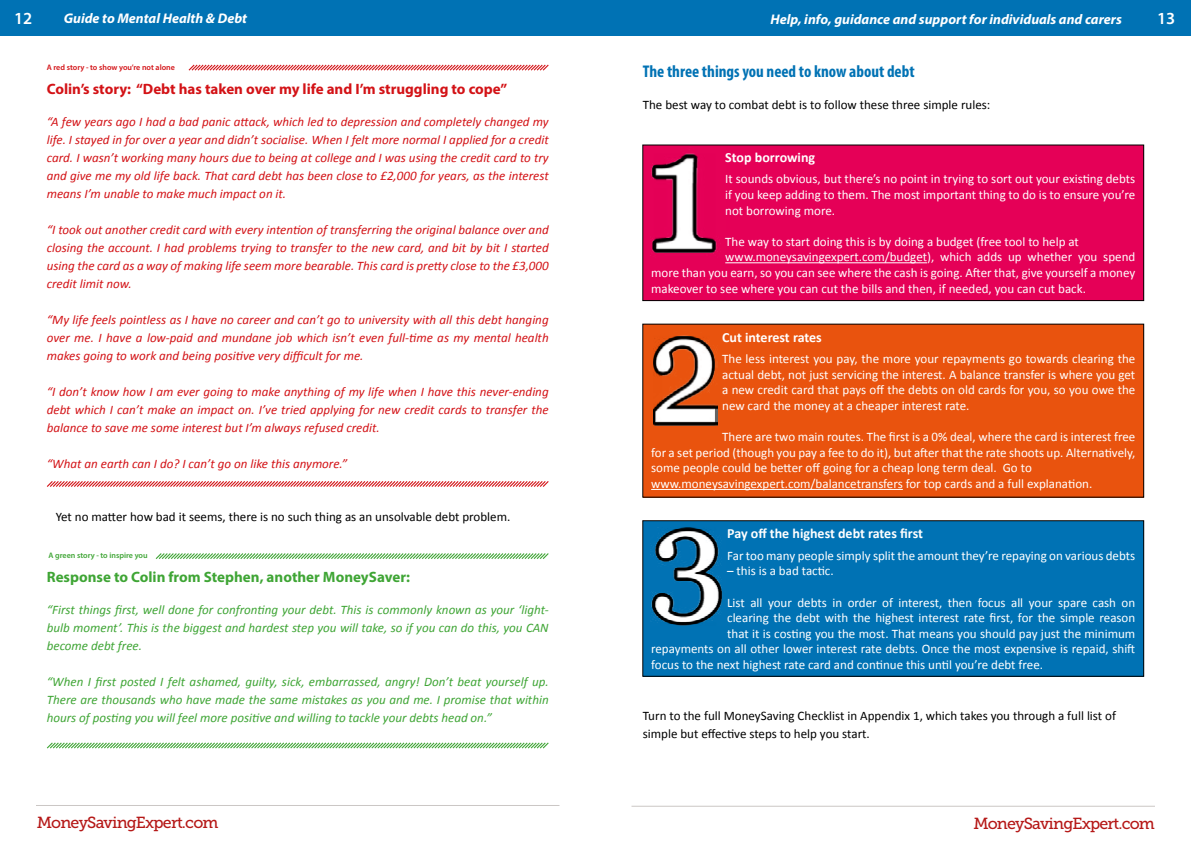
<style>
.page{position:relative;width:1191px;height:842px;background:#fff}
.page>*{position:absolute;margin:0;border:0;box-sizing:border-box;transform-origin:0 0}
.t1{font:700 condensed 17px "Myriad Pro";color:#0072b4}
.t2{font:600 17px "Myriad Pro";color:#fff}
.t3{font:16px "Museo Slab 500";letter-spacing:-.05em;color:#b51817}
.t4{font:700 15px "Myriad Pro";color:#d31216}
.t5{font:700 15px "Myriad Pro";color:#3fa535}
.t6{font:italic 700 14px "Myriad Pro";color:#fff}
.t7{font:700 14px "Calibri";color:#fff}
.t8{font:13px/15.6px "Calibri";color:#fff;text-align:justify}
.t9{font:italic 13px/18px "Calibri";color:#d31216;text-align:justify}
.t10{font:italic 13px/18px "Calibri";color:#3fa535;text-align:justify}
.t11{font:13px/18px "Calibri";color:#000}
.t12{font:600 8px "Myriad Pro";color:#d31216}
.t13{font:600 8px "Myriad Pro";color:#3fa535}
</style>
<div class="page">
<div style="left:595px;top:0;width:596px;height:36px;background:#0072b4"></div>
<hr style="left:631px;top:806px;width:524px;height:1px;background:#cbc7c5">
<hr style="left:36px;top:805px;width:523px;height:1px;background:#cbc7c5">
<div style="left:0;top:0;width:595px;height:36px;background:#0072b4"></div>
<div style="left:643px;top:145px;width:500px;height:156px;background:#e50057"></div>
<div style="left:642px;top:144px;width:502px;height:157px;border:1px solid #000"></div>
<div style="left:643px;top:324px;width:500px;height:173px;background:#e9530e"></div>
<div style="left:643px;top:521px;width:500px;height:155px;background:#0072b4"></div>
<div style="left:642px;top:520px;width:502px;height:157px;border:1px solid #000"></div>
<hr style="left:725px;top:262px;width:202px;height:1px;background:#fff">
<hr style="left:651px;top:489px;width:252px;height:1px;background:#fff">
<img style="left:650px;top:153px;width:67px;height:103px">
<img style="left:653px;top:335px;width:64px;height:91px">
<img style="left:650px;top:527px;width:73px;height:99px">
<svg style="left:188px;top:64px;width:361px;height:7px"></svg>
<svg style="left:46px;top:481px;width:503px;height:6px;background:#ea9294"></svg>
<svg style="left:155px;top:553px;width:394px;height:6px;background:#a8d6a3"></svg>
<svg style="left:47px;top:742px;width:502px;height:7px"></svg>
<h1 class="t2" style="left:14px;top:8px;width:20px">12</h1>
<p class="t6" style="left:64px;top:9px;width:185px">Guide to Mental Health &amp; Debt</p>
<p class="t12" style="left:47px;top:62px;width:130px">A red story - to show you’re not alone</p>
<p class="t4" style="left:47px;top:79px;width:462px">Colin’s story: “Debt has taken over my life and I’m struggling to cope”</p>
<p class="t9" style="left:47px;top:112px;width:503px">“A few years ago I had a bad panic attack, which led to depression and completely changed my life. I stayed in for over a year and didn’t socialise. When I felt more normal I applied for a credit card. I wasn’t working many hours due to being at college and I was using the credit card to try and give me my old life back. That card debt has been close to £2,000 for years, as the interest means I’m unable to make much impact on it.</p>
<p class="t9" style="left:47px;top:220px;width:503px">“I took out another credit card with every intention of transferring the original balance over and closing the account. I had problems trying to transfer to the new card, and bit by bit I started using the card as a way of making life seem more bearable. This card is pretty close to the £3,000 credit limit now.</p>
<p class="t9" style="left:47px;top:310px;width:503px">“My life feels pointless as I have no career and can’t go to university with all this debt hanging over me. I have a low-paid and mundane job which isn’t even full-time as my mental health makes going to work and being positive very difficult for me.</p>
<p class="t9" style="left:47px;top:382px;width:503px">“I don’t know how I am ever going to make anything of my life when I have this never-ending debt which I can’t make an impact on. I’ve tried applying for new credit cards to transfer the balance to save me some interest but I’m always refused credit.</p>
<p class="t9" style="left:47px;top:454px;width:302px">“What an earth can I do? I can’t go on like this anymore.”</p>
<p class="t11" style="left:56px;top:508px;width:456px">Yet no matter how bad it seems, there is no such thing as an unsolvable debt problem.</p>
<p class="t13" style="left:48px;top:550px;width:101px">A green story - to inspire you</p>
<p class="t5" style="left:47px;top:567px;width:365px">Response to Colin from Stephen, another MoneySaver:</p>
<p class="t10" style="left:47px;top:600px;width:503px">“First things first, well done for confronting your debt. This is commonly known as your ‘light&shy;bulb moment’. This is the biggest and hardest step you will take, so if you can do this, you CAN become debt free.</p>
<p class="t10" style="left:47px;top:672px;width:503px">“When I first posted I felt ashamed, guilty, sick, embarrassed, angry! Don’t beat yourself up.<br>There are thousands who have made the same mistakes as you and me. I promise that within hours of posting you will feel more positive and willing to tackle your debts head on.”</p>
<p class="t6" style="left:770px;top:10px;width:353px">Help, info, guidance and support for individuals and carers</p>
<h1 class="t2" style="left:1157px;top:8px;width:20px">13</h1>
<h1 class="t1" style="left:643px;top:61px;width:273px">The three things you need to know about debt</h1>
<p class="t11" style="left:643px;top:95px;width:349px">The best way to combat debt is to follow these three simple rules:</p>
<p class="t7" style="left:725px;top:148px;width:91px">Stop borrowing</p>
<p class="t8" style="left:725px;top:171px;width:411px">It sounds obvious, but there’s no point in trying to sort out your existing debts if you keep adding to them. The most important thing to do is to ensure you’re not borrowing more.</p>
<p class="t8" style="left:725px;top:234px;width:355px">The way to start doing this is by doing a budget (free tool to help at</p>
<p class="t8" style="left:725px;top:249px;width:411px">www.moneysavingexpert.com/budget), which adds up whether you spend</p>
<p class="t8" style="left:651px;top:265px;width:486px">more than you earn, so you can see where the cash is going. After that, give yourself a money</p>
<p class="t8" style="left:651px;top:280px;width:436px">makeover to see where you can cut the bills and then, if needed, you can cut back.</p>
<p class="t7" style="left:722px;top:328px;width:101px">Cut interest rates</p>
<p class="t8" style="left:722px;top:351px;width:415px">The less interest you pay, the more your repayments go towards clearing the actual debt, not just servicing the interest. A balance transfer is where you get a new credit card that pays off the debts on old cards for you, so you owe the new card the money at a cheaper interest rate.</p>
<p class="t8" style="left:651px;top:429px;width:486px;text-align:left;text-indent:71px">There are two main routes. The first is a 0% deal, where the card is interest free for a set period (though you pay a fee to do it), but after that the rate shoots up. Alternatively, some people could be better off going for a cheap long term deal. Go to www.moneysavingexpert.com/balancetransfers for top cards and a full explanation.</p>
<p class="t7" style="left:727px;top:524px;width:197px">Pay off the highest debt rates first</p>
<p class="t8" style="left:727px;top:548px;width:410px">Far too many people simply split the amount they’re repaying on various debts</p>
<p class="t8" style="left:727px;top:563px;width:108px">– this is a bad tactic.</p>
<p class="t8" style="left:727px;top:594px;width:409px">List all your debts in order of interest, then focus all your spare cash on</p>
<p class="t8" style="left:727px;top:610px;width:409px">clearing the debt with the highest interest rate first, for the simple reason</p>
<p class="t8" style="left:727px;top:626px;width:409px">that it is costing you the most. That means you should pay just the minimum</p>
<p class="t8" style="left:651px;top:641px;width:485px">repayments on all other lower interest rate debts. Once the most expensive is repaid, shift</p>
<p class="t8" style="left:651px;top:657px;width:393px">focus to the next highest rate card and continue this until you’re debt free.</p>
<p class="t11" style="left:643px;top:707px;width:475px">Turn to the full MoneySaving Checklist in Appendix 1, which takes you through a full list of simple but effective steps to help you start.</p>
<p class="t3" style="left:37px;top:813px;width:183px">MoneySavingExpert.com</p>
<p class="t3" style="left:973px;top:814px;width:183px">MoneySavingExpert.com</p>
</div>
